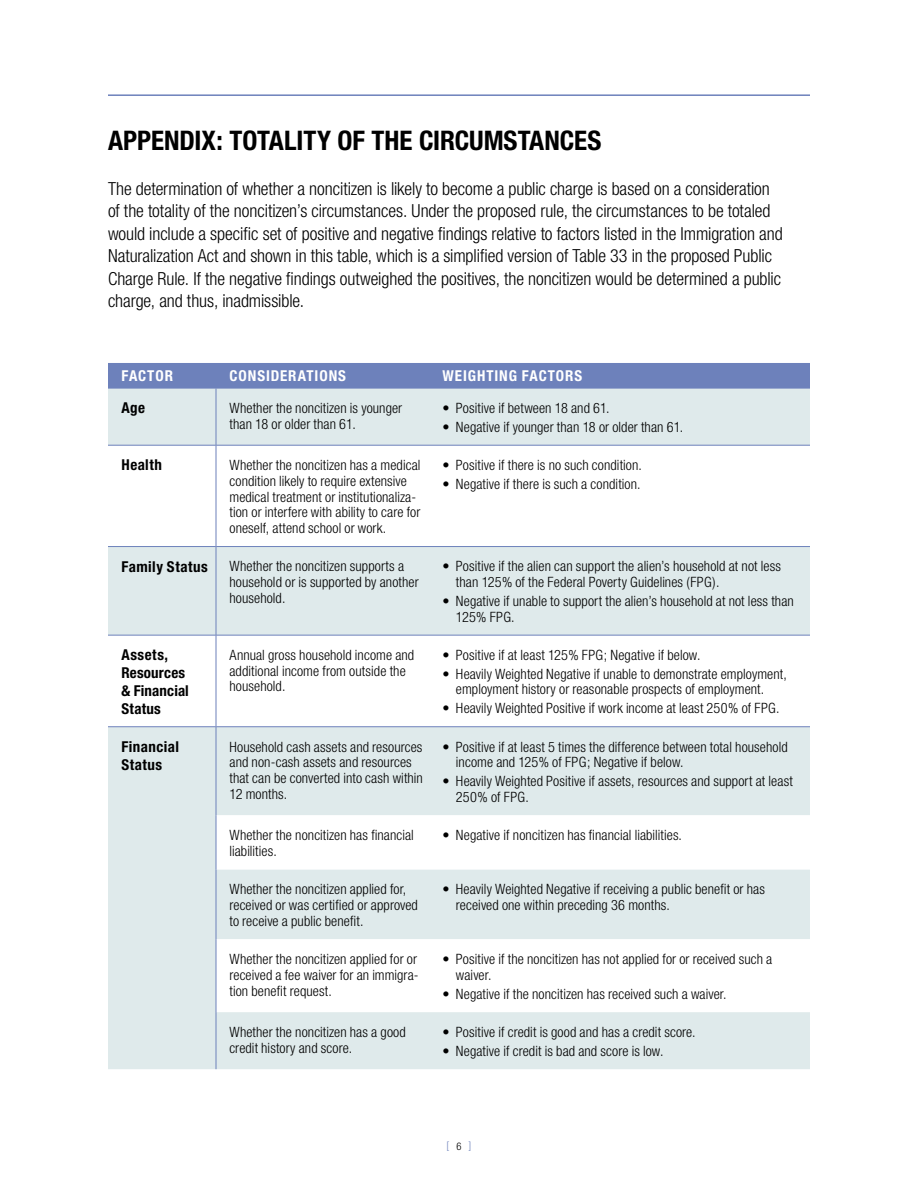
<style>
.page{position:relative;width:918px;height:1188px;background:#fff}
.page>*{position:absolute;margin:0;border:0;box-sizing:border-box;transform-origin:0 0}
.t1{font:700 condensed 27px "Helvetica Neue";color:#000}
.t2{font:300 condensed 18px/22.5px "Helvetica Neue";letter-spacing:-.005em;color:#000}
.t3{font:700 condensed 15px "Helvetica Neue";letter-spacing:.06em;color:#fff}
.t4{font:700 condensed 15px/18px "Helvetica Neue";letter-spacing:.03em;color:#000}
.t5{font:700 condensed 15px/18px "Helvetica Neue";letter-spacing:.01em;color:#000}
.t6{font:300 condensed 14.25px/15.8px "Helvetica Neue";letter-spacing:.005em;color:#000}
.t7{font:300 condensed 10.5px "Helvetica Neue";color:#6d81bb}
.s1{color:#000}
</style>
<div class="page">
<hr style="left:108px;top:94px;width:702px;height:2px;background:#6d81bb">
<div style="left:108px;top:363px;width:702px;height:25px;background:#6d81bb"></div>
<svg style="left:108px;top:389px;width:702px;height:680px;fill:#dfeaeb"></svg>
<svg style="left:108px;top:636px;width:702px;height:90px"></svg>
<svg style="left:217px;top:815px;width:593px;height:197px"></svg>
<hr style="left:108px;top:726px;width:108px;height:1px;background:#6d81bb">
<hr style="left:216px;top:726px;width:216px;height:1px;background:#6d81bb">
<hr style="left:432px;top:726px;width:378px;height:1px;background:#6d81bb">
<hr style="left:108px;top:388px;width:108px;height:1px;background:#6d81bb">
<hr style="left:216px;top:388px;width:216px;height:1px;background:#6d81bb">
<hr style="left:432px;top:388px;width:378px;height:1px;background:#6d81bb">
<hr style="left:108px;top:445px;width:108px;height:1px;background:#6d81bb">
<hr style="left:216px;top:445px;width:216px;height:1px;background:#6d81bb">
<hr style="left:432px;top:445px;width:378px;height:1px;background:#6d81bb">
<hr style="left:108px;top:546px;width:108px;height:1px;background:#6d81bb">
<hr style="left:216px;top:546px;width:216px;height:1px;background:#6d81bb">
<hr style="left:432px;top:546px;width:378px;height:1px;background:#6d81bb">
<hr style="left:108px;top:635px;width:108px;height:1px;background:#6d81bb">
<hr style="left:216px;top:635px;width:216px;height:1px;background:#6d81bb">
<hr style="left:432px;top:635px;width:378px;height:1px;background:#6d81bb">
<hr style="left:216px;top:388px;width:1px;height:57px;background:#6d81bb">
<hr style="left:216px;top:445px;width:1px;height:102px;background:#6d81bb">
<hr style="left:216px;top:547px;width:1px;height:88px;background:#6d81bb">
<hr style="left:216px;top:635px;width:1px;height:92px;background:#6d81bb">
<hr style="left:216px;top:727px;width:1px;height:88px;background:#6d81bb">
<hr style="left:216px;top:815px;width:1px;height:54px;background:#6d81bb">
<hr style="left:216px;top:869px;width:1px;height:70px;background:#6d81bb">
<hr style="left:216px;top:939px;width:1px;height:73px;background:#6d81bb">
<hr style="left:216px;top:1012px;width:1px;height:57px;background:#6d81bb">
<h1 class="t1" style="left:108px;top:124px;width:495px">APPENDIX: TOTALITY OF THE CIRCUMSTANCES</h1>
<p class="t2" style="left:108px;top:177px;width:676px">The determination of whether a noncitizen is likely to become a public charge is based on a consideration of the totality of the noncitizen’s circumstances. Under the proposed rule, the circumstances to be totaled would include a specific set of positive and negative findings relative to factors listed in the Immigration and Naturalization Act and shown in this table, which is a simplified version of Table 33 in the proposed Public Charge Rule. If the negative findings outweighed the positives, the noncitizen would be determined a public charge, and thus, inadmissible.</p>
<p class="t3" style="left:122px;top:367px;width:53px">FACTOR</p>
<p class="t3" style="left:230px;top:367px;width:118px">CONSIDERATIONS</p>
<p class="t3" style="left:442px;top:367px;width:141px">WEIGHTING FACTORS</p>
<p class="t4" style="left:122px;top:399px;width:25px">Age</p>
<p class="t6" style="left:230px;top:400px;width:174px">Whether the noncitizen is younger than 18 or older than 61.</p>
<p class="t6" style="left:442px;top:400px;width:169px">• Positive if between 18 and 61.</p>
<p class="t6" style="left:442px;top:419px;width:242px">• Negative if younger than 18 or older than 61.</p>
<p class="t4" style="left:122px;top:456px;width:42px">Health</p>
<p class="t6" style="left:230px;top:457px;width:193px">Whether the noncitizen has a medical condition likely to require extensive medical treatment or institutionaliza&shy;tion or interfere with ability to care for oneself, attend school or work.</p>
<p class="t6" style="left:442px;top:457px;width:201px">• Positive if there is no such condition.</p>
<p class="t6" style="left:442px;top:476px;width:200px">• Negative if there is such a condition.</p>
<p class="t4" style="left:122px;top:557px;width:88px">Family Status</p>
<p class="t6" style="left:230px;top:558px;width:191px">Whether the noncitizen supports a household or is supported by another household.</p>
<p class="t6" style="left:456px;top:558px;width:326px;text-indent:-13px">• Positive if the alien can support the alien’s household at not less than 125% of the Federal Poverty Guidelines (FPG).</p>
<p class="t6" style="left:456px;top:593px;width:339px;text-indent:-13px">• Negative if unable to support the alien’s household at not less than<br>125% FPG.</p>
<p class="t5" style="left:122px;top:646px;width:69px">Assets,<br>Resources &amp; Financial<br>Status</p>
<p class="t6" style="left:230px;top:647px;width:186px">Annual gross household income and additional income from outside the household.</p>
<p class="t6" style="left:442px;top:647px;width:259px">• Positive if at least 125% FPG; Negative if below.</p>
<p class="t6" style="left:456px;top:666px;width:332px;text-indent:-13px">• Heavily Weighted Negative if unable to demonstrate employment, employment history or reasonable prospects of employment.</p>
<p class="t6" style="left:442px;top:700px;width:339px">• Heavily Weighted Positive if work income at least 250% of FPG.</p>
<p class="t4" style="left:122px;top:737px;width:59px">Financial<br>Status</p>
<p class="t6" style="left:230px;top:739px;width:195px">Household cash assets and resources and non-cash assets and resources that can be converted into cash within<br>12 months.</p>
<p class="t6" style="left:456px;top:739px;width:333px;text-indent:-13px">• Positive if at least 5 times the difference between total household income and 125% of FPG; Negative if below.</p>
<p class="t6" style="left:456px;top:773px;width:338px;text-indent:-13px">• Heavily Weighted Positive if assets, resources and support at least<br>250% of FPG.</p>
<p class="t6" style="left:229px;top:827px;width:186px">Whether the noncitizen has financial liabilities.</p>
<p class="t6" style="left:442px;top:827px;width:241px">• Negative if noncitizen has financial liabilities.</p>
<p class="t6" style="left:229px;top:881px;width:190px">Whether the noncitizen applied for, received or was certified or approved to receive a public benefit.</p>
<p class="t6" style="left:456px;top:881px;width:311px;text-indent:-13px">• Heavily Weighted Negative if receiving a public benefit or has received one within preceding 36 months.</p>
<p class="t6" style="left:229px;top:951px;width:191px;text-align:justify">Whether the noncitizen applied for or received a fee waiver for an immigra&shy;tion benefit request.</p>
<p class="t6" style="left:456px;top:951px;width:318px;text-indent:-13px">• Positive if the noncitizen has not applied for or received such a waiver.</p>
<p class="t6" style="left:442px;top:986px;width:286px">• Negative if the noncitizen has received such a waiver.</p>
<p class="t6" style="left:229px;top:1024px;width:178px">Whether the noncitizen has a good credit history and score.</p>
<p class="t6" style="left:442px;top:1024px;width:255px">• Positive if credit is good and has a credit score.</p>
<p class="t6" style="left:442px;top:1043px;width:223px">• Negative if credit is bad and score is low.</p>
<p class="t7" style="left:447px;top:1140px;width:26px">[ <span class="s1">6</span> ]</p>
</div>
